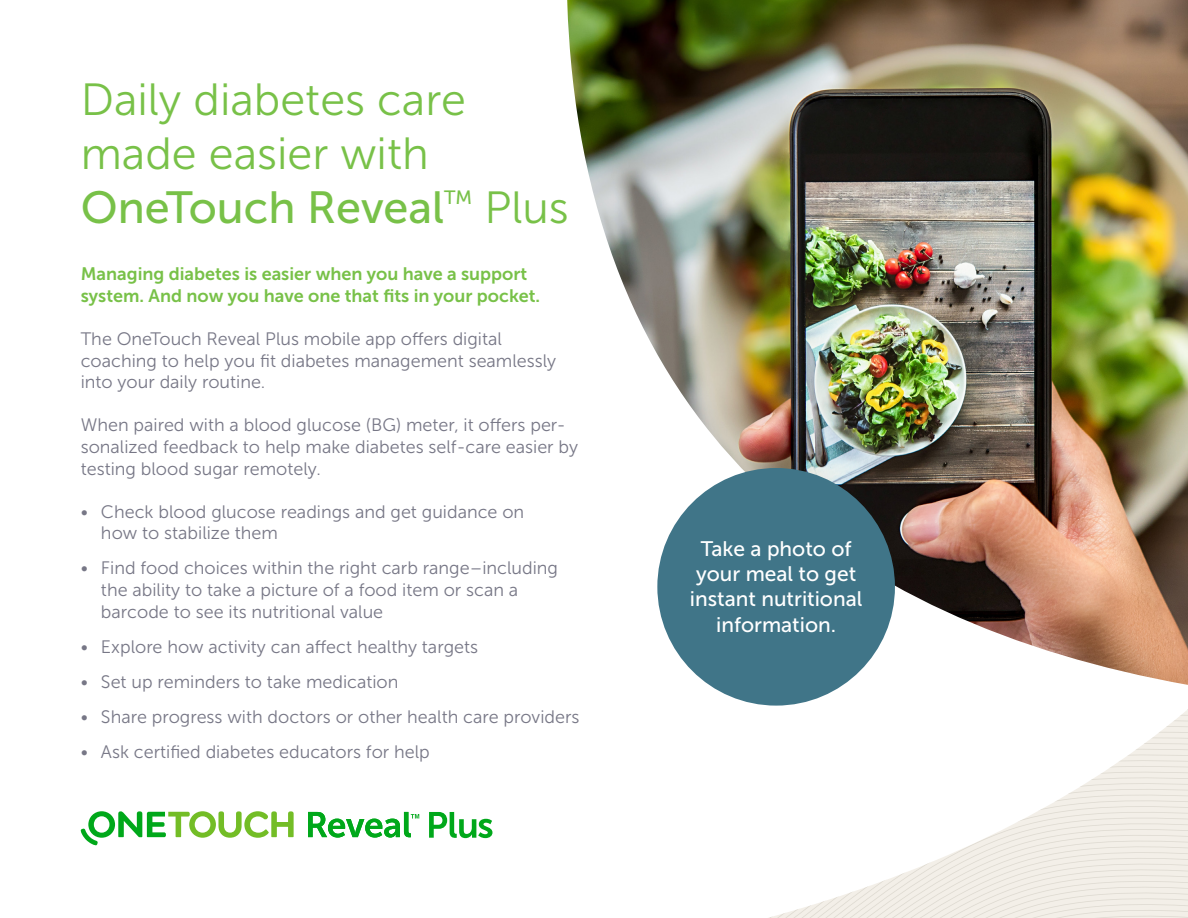
<style>
.page{position:relative;width:1188px;height:918px;background:#fff}
.page>*{position:absolute;margin:0;border:0;box-sizing:border-box;transform-origin:0 0}
.t1{font:45px/54px "Museo Sans 300";color:#78c148}
.t2{font:21px/25.2px "Museo Sans 500";color:#fff;text-align:center}
.t3{font:19.2px "Museo Sans 500";color:#78c148}
.t4{font:18px/21.6px "Museo Sans 300";color:#777786}
.t5{font:18px/21.6px "Museo Sans 700";color:#78c148}
.s1{font-family:"Museo Sans 500"}
</style>
<div class="page">
<svg style="left:883px;top:877px;width:305px;height:4px"></svg>
<svg style="left:940px;top:856px;width:248px;height:3px"></svg>
<svg style="left:947px;top:853px;width:241px;height:3px"></svg>
<svg style="left:954px;top:850px;width:234px;height:3px"></svg>
<svg style="left:960px;top:847px;width:228px;height:3px"></svg>
<svg style="left:967px;top:844px;width:221px;height:3px"></svg>
<svg style="left:973px;top:841px;width:215px;height:3px"></svg>
<svg style="left:980px;top:838px;width:208px;height:3px"></svg>
<svg style="left:986px;top:835px;width:202px;height:3px"></svg>
<svg style="left:992px;top:832px;width:196px;height:3px"></svg>
<svg style="left:999px;top:829px;width:189px;height:3px"></svg>
<svg style="left:1005px;top:826px;width:183px;height:3px"></svg>
<svg style="left:1011px;top:823px;width:177px;height:3px"></svg>
<svg style="left:1016px;top:820px;width:172px;height:3px"></svg>
<svg style="left:1022px;top:817px;width:166px;height:3px"></svg>
<svg style="left:1028px;top:814px;width:160px;height:3px"></svg>
<svg style="left:1033px;top:811px;width:155px;height:3px"></svg>
<svg style="left:1039px;top:709px;width:149px;height:102px"></svg>
<img style="left:567px;top:0;width:621px;height:685px">
<div style="left:657px;top:468px;width:238px;height:238px;background:#407588;border-radius:50%"></div>
<svg style="left:81px;top:811px;width:213px;height:34px"></svg>
<svg style="left:429px;top:812px;width:63px;height:26px"></svg>
<svg style="left:308px;top:812px;width:111px;height:26px"></svg>
<p class="t1" style="left:81px;top:73px;width:387px">Daily diabetes care made easier with<br><span class="s1">OneTouch Reveal</span></p>
<p class="t3" style="left:444px;top:187px;width:30px">TM</p>
<p class="t1" style="left:484px;top:181px;width:86px">Plus</p>
<p class="t5" style="left:81px;top:263px;width:461px">Managing diabetes is easier when you have a support system. And now you have one that fits in your pocket.</p>
<p class="t4" style="left:81px;top:328px;width:477px">The OneTouch Reveal Plus mobile app offers digital coaching to help you fit diabetes management seamlessly into your daily routine.</p>
<p class="t4" style="left:81px;top:414px;width:499px">When paired with a blood glucose (BG) meter, it offers per&shy;sonalized feedback to help make diabetes self-care easier by testing blood sugar remotely.</p>
<p class="t4" style="left:101px;top:501px;width:425px;text-indent:-20px">• Check blood glucose readings and get guidance on how to stabilize them</p>
<p class="t4" style="left:101px;top:558px;width:459px;text-indent:-20px">• Find food choices within the right carb range–including the ability to take a picture of a food item or scan a barcode to see its nutritional value</p>
<p class="t4" style="left:81px;top:636px;width:399px">• Explore how activity can affect healthy targets</p>
<p class="t4" style="left:81px;top:671px;width:319px">• Set up reminders to take medication</p>
<p class="t4" style="left:81px;top:706px;width:500px">• Share progress with doctors or other health care providers</p>
<p class="t4" style="left:81px;top:741px;width:351px">• Ask certified diabetes educators for help</p>
<p class="t2" style="left:690px;top:536px;width:174px">Take a photo of your meal to get instant nutritional information.</p>
</div>
